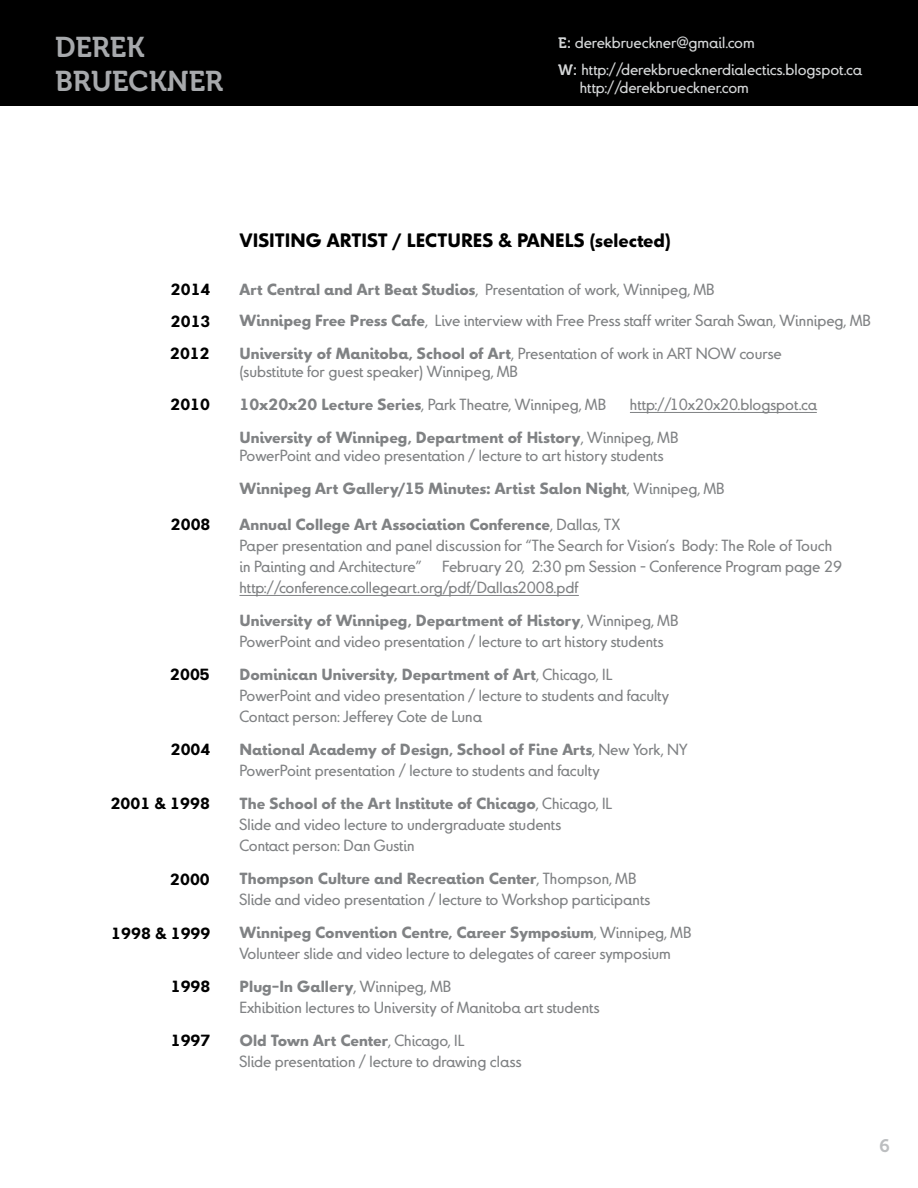
<style>
.page{position:relative;width:918px;height:1188px;background:#fff}
.page>*{position:absolute;margin:0;border:0;box-sizing:border-box;transform-origin:0 0}
.t1{font:28.5px/34.2px "Museo 700";color:#a7a9ac}
.t2{font:700 18px "Truvia";color:#000}
.t3{font:18px "Museo 700";color:#bcbec0}
.t4{font:15px/21px "Truvia";color:#808284}
.t5{font:15px/27px "Truvia";color:#d5d7d8}
.t6{font:700 15px "Truvia";color:#000}
.t7{font:700 15px "Truvia";color:#808284}
.s1{font-family:"Museo 700"}
.s2{font-weight:700}
.s3{font-weight:400}
</style>
<div class="page">
<hr style="left:630px;top:412px;width:187px;height:1px;background:#808284">
<hr style="left:239px;top:595px;width:340px;height:1px;background:#808284">
<div style="left:0;top:0;width:918px;height:106px;background:#000"></div>
<h1 class="t1" style="left:55px;top:31px;width:170px">DEREK<br>BRUECKNER</h1>
<p class="t5" style="left:558px;top:29px;width:305px"><span class="s1">E:</span> derekbrueckner@gmail.com<br><span class="s1">W:</span> http://derekbruecknerdialectics.blogspot.ca</p>
<p class="t5" style="left:580px;top:74px;width:171px">http://derekbrueckner.com</p>
<p class="t6" style="left:171px;top:279px;width:41px">2014</p>
<p class="t6" style="left:171px;top:311px;width:41px">2013</p>
<p class="t6" style="left:170px;top:344px;width:41px">2012</p>
<p class="t6" style="left:170px;top:395px;width:41px">2010</p>
<p class="t6" style="left:171px;top:515px;width:41px">2008</p>
<p class="t6" style="left:170px;top:665px;width:41px">2005</p>
<p class="t6" style="left:171px;top:740px;width:41px">2004</p>
<p class="t6" style="left:111px;top:794px;width:101px">2001 &amp; 1998</p>
<p class="t6" style="left:170px;top:869px;width:41px">2000</p>
<p class="t6" style="left:111px;top:923px;width:101px">1998 &amp; 1999</p>
<p class="t6" style="left:171px;top:976px;width:41px">1998</p>
<p class="t6" style="left:171px;top:1031px;width:41px">1997</p>
<p class="t2" style="left:239px;top:229px;width:433px">VISITING ARTIST / LECTURES &amp; PANELS (selected)</p>
<p class="t4" style="left:239px;top:274px;width:633px;line-height:31.5px"><span class="s2">Art Central and Art Beat Studios</span>, Presentation of work, Winnipeg, MB<br><span class="s2">Winnipeg Free Press Cafe</span>, Live interview with Free Press staff writer Sarah Swan, Winnipeg, MB</p>
<p class="t4" style="left:239px;top:345px;width:544px;line-height:18px"><span class="s2">University of Manitoba, School of Art</span>, Presentation of work in ART NOW course (substitute for guest speaker) Winnipeg, MB</p>
<p class="t4" style="left:239px;top:395px;width:368px"><span class="s2">10x20x20 Lecture Series</span>, Park Theatre, Winnipeg, MB</p>
<p class="t4" style="left:630px;top:395px;width:188px">http://10x20x20.blogspot.ca</p>
<p class="t4" style="left:239px;top:429px;width:440px;line-height:18px"><span class="s2">University of Winnipeg, Department of History</span>, Winnipeg, MB<br>PowerPoint and video presentation / lecture to art history students</p>
<p class="t7" style="left:239px;top:479px;width:486px">Winnipeg Art Gallery/15 Minutes: Artist Salon Night<span class="s3">, Winnipeg, MB</span></p>
<p class="t4" style="left:239px;top:515px;width:594px"><span class="s2">Annual College Art Association Conference</span>, Dallas, TX<br>Paper presentation and panel discussion for “The Search for Vision’s Body: The Role of Touch in Painting and Architecture”</p>
<p class="t4" style="left:239px;top:557px;width:604px;text-indent:203px">February 20, 2:30 pm Session - Conference Program page 29 http://conference.collegeart.org/pdf/Dallas2008.pdf</p>
<p class="t4" style="left:239px;top:611px;width:440px"><span class="s2">University of Winnipeg, Department of History</span>, Winnipeg, MB<br>PowerPoint and video presentation / lecture to art history students</p>
<p class="t4" style="left:239px;top:665px;width:431px"><span class="s2">Dominican University, Department of Art</span>, Chicago, IL<br>PowerPoint and video presentation / lecture to students and faculty<br>Contact person: Jefferey Cote de Luna</p>
<p class="t4" style="left:239px;top:740px;width:450px"><span class="s2">National Academy of Design, School of Fine Arts</span>, New York, NY<br>PowerPoint presentation / lecture to students and faculty</p>
<p class="t4" style="left:239px;top:794px;width:374px"><span class="s2">The School of the Art Institute of Chicago</span>, Chicago, IL<br>Slide and video lecture to undergraduate students<br>Contact person: Dan Gustin</p>
<p class="t4" style="left:239px;top:869px;width:412px"><span class="s2">Thompson Culture and Recreation Center</span>, Thompson, MB<br>Slide and video presentation / lecture to Workshop participants</p>
<p class="t4" style="left:239px;top:923px;width:453px"><span class="s2">Winnipeg Convention Centre, Career Symposium</span>, Winnipeg, MB<br>Volunteer slide and video lecture to delegates of career symposium</p>
<p class="t4" style="left:239px;top:977px;width:361px"><span class="s2">Plug-In Gallery</span>, Winnipeg, MB<br>Exhibition lectures to University of Manitoba art students</p>
<p class="t4" style="left:239px;top:1031px;width:283px"><span class="s2">Old Town Art Center</span>, Chicago, IL<br>Slide presentation / lecture to drawing class</p>
<p class="t3" style="left:880px;top:1136px;width:12px">6</p>
</div>
